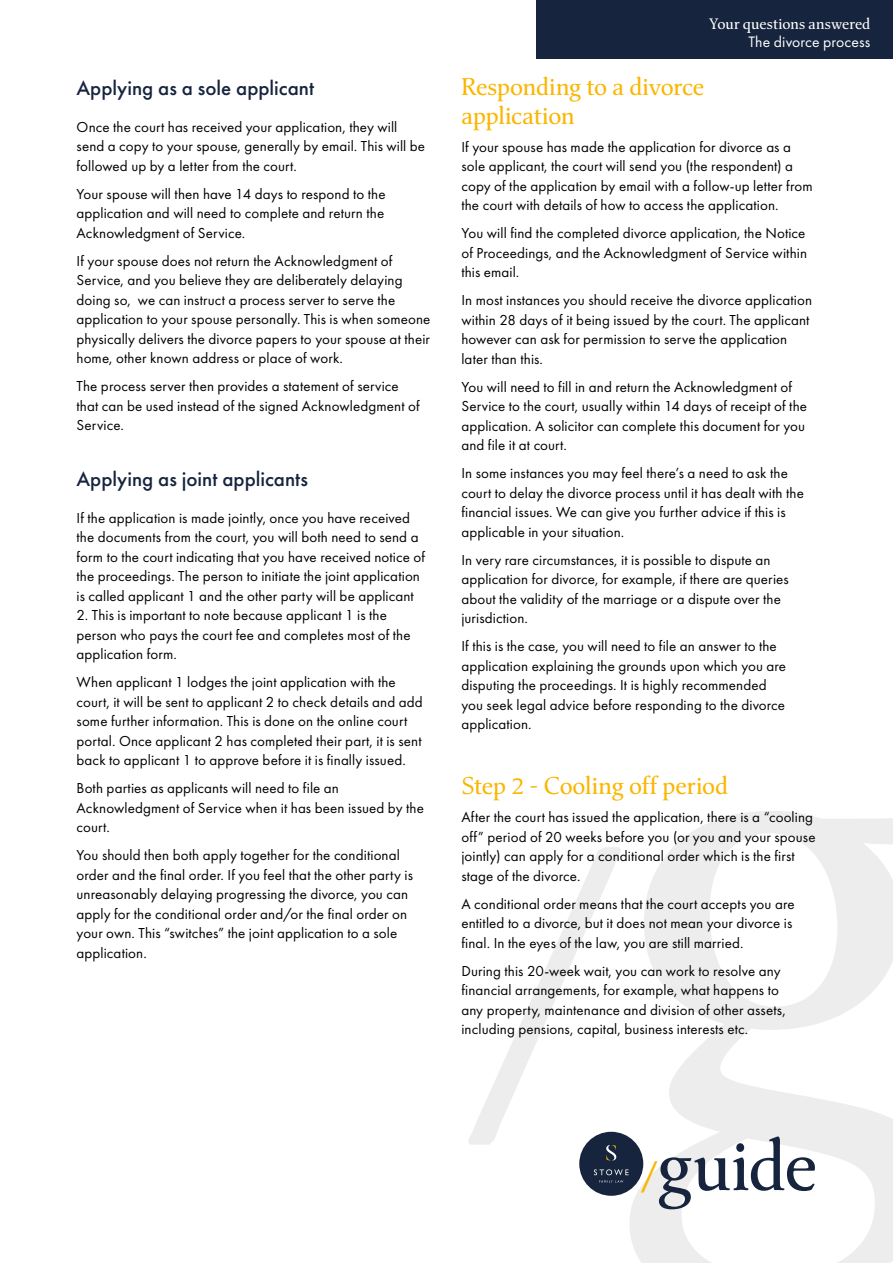
<style>
.page{position:relative;width:893px;height:1263px;background:#fff}
.page>*{position:absolute;margin:0;border:0;box-sizing:border-box;transform-origin:0 0}
.t1{font:69.6px "Classica Pro";letter-spacing:-.01em;color:#16243d}
.t2{font:24px/28.5px "Classica Pro";letter-spacing:-.01em;color:#fab600}
.t3{font:500 21px "Futura PT";color:#16243d}
.t4{font:15.75px "Futura PT";letter-spacing:.005em;color:#fff}
.t5{font:15px/19.5px "Futura PT";letter-spacing:.01em;color:#000}
.t6{font:15px "Classica Pro";letter-spacing:.005em;color:#fff}
.s1{font-weight:600;font-size:39px;color:#fab600}
</style>
<div class="page">
<div style="left:536px;top:0;width:357px;height:58px;background:#16243d"></div>
<svg style="left:468px;top:811px;width:425px;height:452px"></svg>
<div style="left:579px;top:1132px;width:64px;height:64px;background:#17243d;border-radius:50%"></div>
<svg style="left:606px;top:1145px;width:11px;height:15px"></svg>
<svg style="left:594px;top:1169px;width:35px;height:13px"></svg>
<h3 class="t3" style="left:77px;top:75px;width:239px">Applying as a sole applicant</h3>
<p class="t5" style="left:77px;top:117px;width:350px">Once the court has received your application, they will send a copy to your spouse, generally by email. This will be followed up by a letter from the court.</p>
<p class="t5" style="left:77px;top:184px;width:311px;text-align:justify">Your spouse will then have 14 days to respond to the application and will need to complete and return the Acknowledgment of Service.</p>
<p class="t5" style="left:77px;top:251px;width:355px">If your spouse does not return the Acknowledgment of Service, and you believe they are deliberately delaying doing so, we can instruct a process server to serve the application to your spouse personally. This is when someone physically delivers the divorce papers to your spouse at their home, other known address or place of work.</p>
<p class="t5" style="left:77px;top:376px;width:345px">The process server then provides a statement of service that can be used instead of the signed Acknowledgment of<br>Service.</p>
<h3 class="t3" style="left:77px;top:467px;width:233px">Applying as joint applicants</h3>
<p class="t5" style="left:77px;top:508px;width:350px">If the application is made jointly, once you have received the documents from the court, you will both need to send a form to the court indicating that you have received notice of the proceedings. The person to initiate the joint application is called applicant 1 and the other party will be applicant</p>
<p class="t5" style="left:77px;top:606px;width:336px">2. This is important to note because applicant 1 is the person who pays the court fee and completes most of the application form.</p>
<p class="t5" style="left:77px;top:673px;width:348px">When applicant 1 lodges the joint application with the court, it will be sent to applicant 2 to check details and add some further information. This is done on the online court portal. Once applicant 2 has completed their part, it is sent back to applicant 1 to approve before it is finally issued.</p>
<p class="t5" style="left:77px;top:779px;width:349px">Both parties as applicants will need to file an<br>Acknowledgment of Service when it has been issued by the court.</p>
<p class="t5" style="left:77px;top:846px;width:338px">You should then both apply together for the conditional order and the final order. If you feel that the other party is unreasonably delaying progressing the divorce, you can apply for the conditional order and/or the final order on your own. This “switches” the joint application to a sole application.</p>
<p class="t6" style="left:709px;top:13px;width:163px">Your questions answered</p>
<p class="t4" style="left:748px;top:33px;width:124px">The divorce process</p>
<h2 class="t2" style="left:461px;top:72px;width:244px">Responding to a divorce application</h2>
<p class="t5" style="left:461px;top:137px;width:353px">If your spouse has made the application for divorce as a sole applicant, the court will send you (the respondent) a copy of the application by email with a follow-up letter from the court with details of how to access the application.</p>
<p class="t5" style="left:461px;top:223px;width:347px;text-align:justify">You will find the completed divorce application, the Notice of Proceedings, and the Acknowledgment of Service within this email.</p>
<p class="t5" style="left:461px;top:290px;width:352px">In most instances you should receive the divorce application within 28 days of it being issued by the court. The applicant however can ask for permission to serve the application later than this.</p>
<p class="t5" style="left:461px;top:377px;width:347px">You will need to fill in and return the Acknowledgment of Service to the court, usually within 14 days of receipt of the application. A solicitor can complete this document for you and file it at court.</p>
<p class="t5" style="left:461px;top:463px;width:344px">In some instances you may feel there’s a need to ask the court to delay the divorce process until it has dealt with the financial issues. We can give you further advice if this is applicable in your situation.</p>
<p class="t5" style="left:461px;top:550px;width:329px">In very rare circumstances, it is possible to dispute an application for divorce, for example, if there are queries about the validity of the marriage or a dispute over the jurisdiction.</p>
<p class="t5" style="left:461px;top:636px;width:326px">If this is the case, you will need to file an answer to the application explaining the grounds upon which you are disputing the proceedings. It is highly recommended you seek legal advice before responding to the divorce application.</p>
<h2 class="t2" style="left:461px;top:771px;width:268px">Step 2 - Cooling off period</h2>
<p class="t5" style="left:461px;top:807px;width:356px">After the court has issued the application, there is a “cooling off” period of 20 weeks before you (or you and your spouse jointly) can apply for a conditional order which is the first stage of the divorce.</p>
<p class="t5" style="left:461px;top:894px;width:335px">A conditional order means that the court accepts you are entitled to a divorce, but it does not mean your divorce is final. In the eyes of the law, you are still married.</p>
<p class="t5" style="left:461px;top:961px;width:326px">During this 20-week wait, you can work to resolve any financial arrangements, for example, what happens to any property, maintenance and division of other assets, including pensions, capital, business interests etc.</p>
<h1 class="t1" style="left:639px;top:1119px;width:180px"><span class="s1">/</span>guide</h1>
</div>
